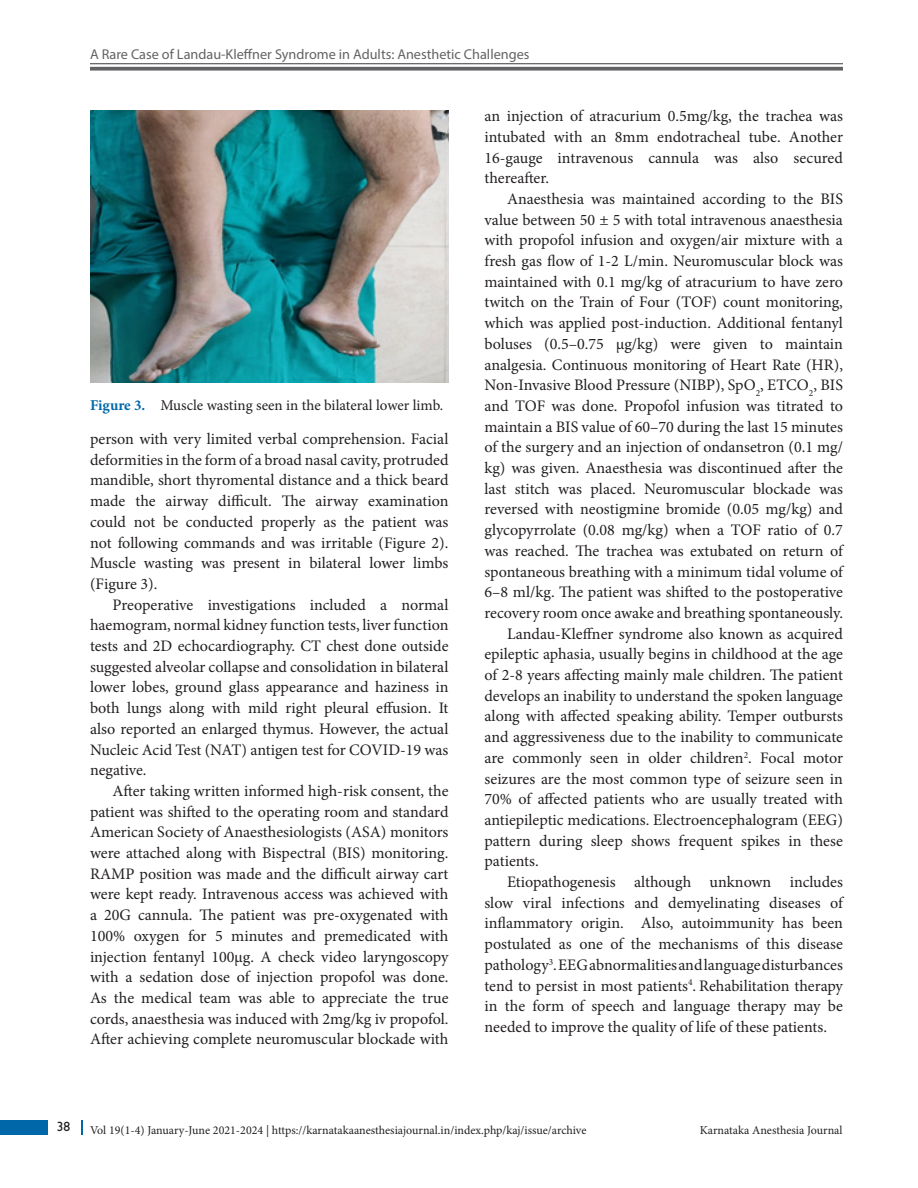
<style>
.page{position:relative;width:918px;height:1188px;background:#fff}
.page>*{position:absolute;margin:0;border:0;box-sizing:border-box;transform-origin:0 0}
.Text_Ind{font:16.05px/20.7px "Minion Pro";color:#231f20;text-align:justify}
.Fig_cap{font:15px "Minion Pro";color:#231f20}
.t1{font:14.25px "Myriad Pro";color:#636366}
.Paragraph_Style_1{font:13.5px "Gill Sans";color:#231f20}
.t2{font:12px "Minion Pro";color:#231f20}
.s1{font-weight:700;color:#0068a9}
</style>
<div class="page">
<hr style="left:90px;top:63px;width:753px;height:1px;background:#636366">
<svg style="left:90px;top:67px;width:753px;height:4px;fill:#636366"></svg>
<div style="left:0;top:1120px;width:47px;height:15px;background:#0068a9"></div>
<svg style="left:81px;top:1120px;width:1px;height:15px"></svg>
<img style="left:91px;top:110px;width:357px;height:272px">
<p class="t1" style="left:90px;top:45px;width:441px">A Rare Case of Landau-Kleffner Syndrome in Adults: Anesthetic Challenges</p>
<p class="Fig_cap" style="left:90px;top:395px;width:355px"><span class="s1">Figure 3.</span> Muscle wasting seen in the bilateral lower limb.</p>
<p class="Text_Ind" style="left:90px;top:429px;width:360px">person with very limited verbal comprehension. Facial deformities in the form of a broad nasal cavity, protruded mandible, short thyromental distance and a thick beard made the airway difficult. The airway examination could not be conducted properly as the patient was not following commands and was irritable (Figure 2).<br>Muscle wasting was present in bilateral lower limbs (Figure 3).</p>
<p class="Text_Ind" style="left:90px;top:594px;width:360px;text-indent:22px">Preoperative investigations included a normal haemogram, normal kidney function tests, liver function tests and 2D echocardiography. CT chest done outside suggested alveolar collapse and consolidation in bilateral lower lobes, ground glass appearance and haziness in both lungs along with mild right pleural effusion. It also reported an enlarged thymus. However, the actual Nucleic Acid Test (NAT) antigen test for COVID-19 was negative.</p>
<p class="Text_Ind" style="left:90px;top:781px;width:360px;text-indent:22px">After taking written informed high-risk consent, the patient was shifted to the operating room and standard American Society of Anaesthesiologists (ASA) monitors were attached along with Bispectral (BIS) monitoring.<br>RAMP position was made and the difficult airway cart were kept ready. Intravenous access was achieved with a 20G cannula. The patient was pre-oxygenated with 100% oxygen for 5 minutes and premedicated with injection fentanyl 100μg. A check video laryngoscopy with a sedation dose of injection propofol was done.<br>As the medical team was able to appreciate the true cords, anaesthesia was induced with 2mg/kg iv propofol.<br>After achieving complete neuromuscular blockade with</p>
<p class="Text_Ind" style="left:484px;top:106px;width:360px">an injection of atracurium 0.5mg/kg, the trachea was intubated with an 8mm endotracheal tube. Another 16-gauge intravenous cannula was also secured thereafter.</p>
<p class="Text_Ind" style="left:484px;top:189px;width:360px;text-indent:22px">Anaesthesia was maintained according to the BIS value between 50 ± 5 with total intravenous anaesthesia with propofol infusion and oxygen/air mixture with a fresh gas flow of 1-2 L/min. Neuromuscular block was maintained with 0.1 mg/kg of atracurium to have zero twitch on the Train of Four (TOF) count monitoring, which was applied post-induction. Additional fentanyl boluses (0.5–0.75 μg/kg) were given to maintain analgesia. Continuous monitoring of Heart Rate (HR), Non-Invasive Blood Pressure (NIBP), SpO<sub>2</sub>, ETCO<sub>2</sub>, BIS and TOF was done. Propofol infusion was titrated to maintain a BIS value of 60–70 during the last 15 minutes of the surgery and an injection of ondansetron (0.1 mg/ kg) was given. Anaesthesia was discontinued after the last stitch was placed. Neuromuscular blockade was reversed with neostigmine bromide (0.05 mg/kg) and glycopyrrolate (0.08 mg/kg) when a TOF ratio of 0.7 was reached. The trachea was extubated on return of spontaneous breathing with a minimum tidal volume of 6–8 ml/kg. The patient was shifted to the postoperative recovery room once awake and breathing spontaneously.</p>
<p class="Text_Ind" style="left:484px;top:623px;width:360px;text-indent:22px">Landau-Kleffner syndrome also known as acquired epileptic aphasia, usually begins in childhood at the age of 2-8 years affecting mainly male children. The patient develops an inability to understand the spoken language along with affected speaking ability. Temper outbursts and aggressiveness due to the inability to communicate are commonly seen in older children<sup>2</sup>. Focal motor seizures are the most common type of seizure seen in 70% of affected patients who are usually treated with antiepileptic medications. Electroencephalogram (EEG) pattern during sleep shows frequent spikes in these patients.</p>
<p class="Text_Ind" style="left:484px;top:872px;width:360px;text-indent:22px">Etiopathogenesis although unknown includes slow viral infections and demyelinating diseases of inflammatory origin. Also, autoimmunity has been postulated as one of the mechanisms of this disease pathology<sup>3</sup>. EEG abnormalities and language disturbances tend to persist in most patients<sup>4</sup>. Rehabilitation therapy in the form of speech and language therapy may be needed to improve the quality of life of these patients.</p>
<p class="Paragraph_Style_1" style="left:57px;top:1119px;width:15px">38</p>
<p class="t2" style="left:90px;top:1123px;width:498px">Vol 19(1-4) January-June 2021-2024 | https://karnatakaanesthesiajournal.in/index.php/kaj/issue/archive</p>
<p class="t2" style="left:700px;top:1123px;width:144px">Karnataka Anesthesia Journal</p>
</div>
